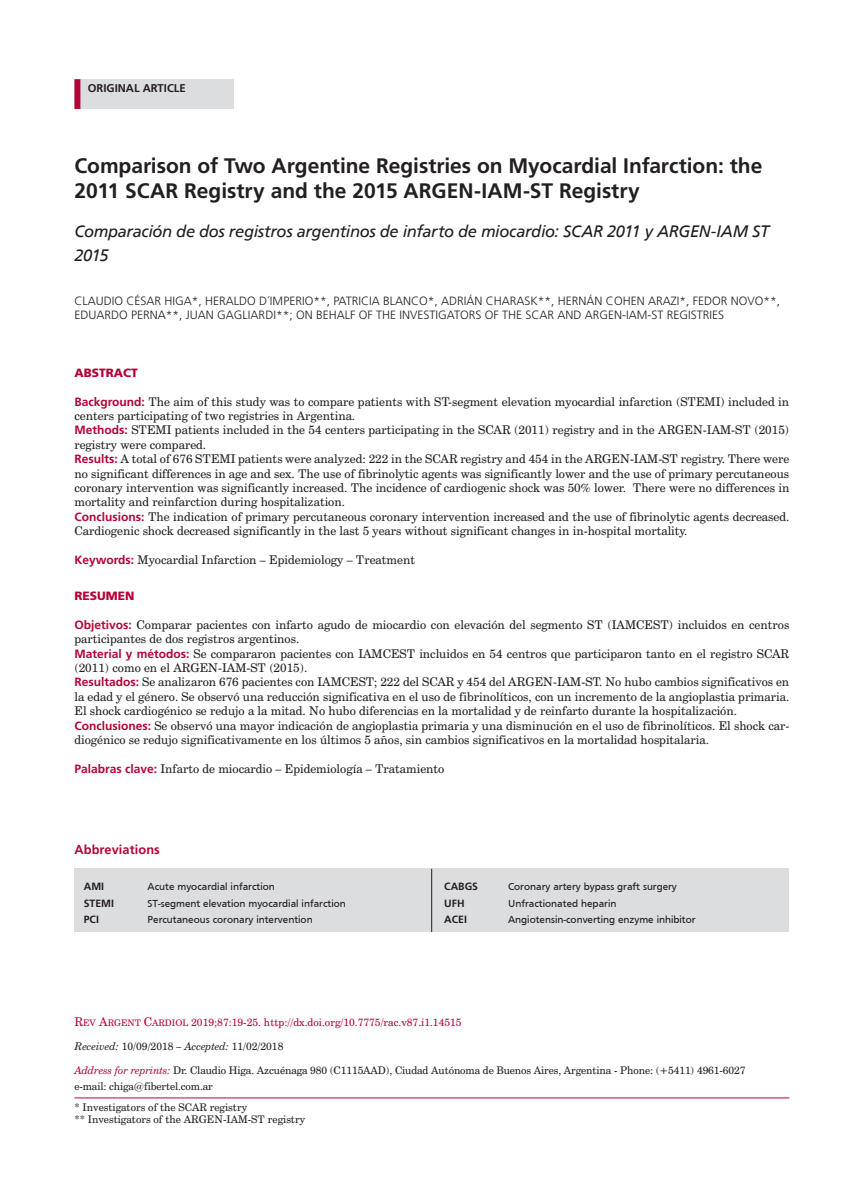
<style>
.page{position:relative;width:851px;height:1191px;background:#fff}
.page>*{position:absolute;margin:0;border:0;box-sizing:border-box;transform-origin:0 0}
.t1{font:700 21px/25.2px "Frutiger LT Std";letter-spacing:-.005em;color:#231f20}
.t2{font:italic 16.5px/24px "Frutiger";letter-spacing:-.02em;color:#231f20}
.t3{font:700 12.75px "Frutiger LT Std";letter-spacing:.01em;color:#b30437}
.t4{font:12px/14.4px "Century Schoolbook BT";color:#231f20}
.t5{font:300 12px "Frutiger LT Std";color:#231f20}
.t6{font:12px "Frutiger Black B";color:#b30437}
.t7{font:700 11.25px "Frutiger LT Std";color:#231f20}
.t8{font:10.5px/12.6px "Century Schoolbook BT";letter-spacing:-.01em;color:#231f20}
.t9{font:10.5px "Frutiger";color:#231f20}
.t10{font:10.5px "Century Schoolbook BT";color:#b30437}
.t11{font:700 10.5px "Frutiger LT Std";color:#231f20}
.s1{font-family:"Frutiger LT Std";font-weight:700;color:#b30437}
.s2{font-size:12px}
.s3{font-size:9px}
.s4{font-style:inherit}
.s5{font-style:italic}
.s6{font-style:italic;color:#b30437}
</style>
<div class="page">
<div style="left:74px;top:79px;width:160px;height:30px;background:#dcdddf"></div>
<div style="left:74px;top:79px;width:6px;height:30px;background:#b30437"></div>
<hr style="left:74px;top:1097px;width:715px;height:1px;background:#b30437">
<div style="left:74px;top:868px;width:714px;height:64px;background:#dcdddf"></div>
<hr style="left:431px;top:868px;width:1px;height:64px;background:#231f20">
<p class="t7" style="left:88px;top:81px;width:98px">ORIGINAL ARTICLE</p>
<h1 class="t1" style="left:74px;top:153px;width:689px">Comparison of Two Argentine Registries on Myocardial Infarction: the<br>2011 SCAR</h1>
<h1 class="t1" style="left:184px;top:178px;width:457px">Registry and the 2015 ARGEN -IAM-ST Registry</h1>
<h2 class="t2" style="left:74px;top:219px;width:696px">Comparación de dos registros argentinos de infarto de miocardio: SCAR 2011 y ARGEN-IAM ST<br>2015</h2>
<p class="t5" style="left:74px;top:294px;width:74px">CLAUDIO CÉSAR</p>
<p class="t5" style="left:164px;top:294px;width:56px">HIGA*, HERAL</p>
<p class="t5" style="left:239px;top:294px;width:38px">DO D´IMPERIO</p>
<p class="t5" style="left:313px;top:294px;width:27px">**, PATRI</p>
<p class="t5" style="left:361px;top:294px;width:103px">CIA BLANCO*, ADRIÁN</p>
<p class="t5" style="left:486px;top:294px;width:25px">CHARASK</p>
<p class="t5" style="left:538px;top:294px;width:36px">**, HERNÁN</p>
<p class="t5" style="left:606px;top:294px;width:51px">COHEN ARA</p>
<p class="t5" style="left:670px;top:294px;width:69px">ZI*, FEDOR NOVO</p>
<p class="t5" style="left:763px;top:294px;width:18px">**,</p>
<p class="t5" style="left:74px;top:308px;width:65px">EDUARDO PERNA</p>
<p class="t5" style="left:166px;top:308px;width:60px">**, JUAN GAGLIAR</p>
<p class="t5" style="left:265px;top:308px;width:142px">DI**; ON BEHALF OF THE INVESTIGATORS</p>
<p class="t5" style="left:484px;top:308px;width:109px">OF THE SCAR AND ARGEN</p>
<p class="t5" style="left:622px;top:308px;width:52px">-IAM-ST REGISTRIES</p>
<p class="t6" style="left:74px;top:365px;width:65px">ABSTRACT</p>
<p class="t4" style="left:74px;top:394px;width:716px"><span class="s1">Background:</span> The aim of this study was to compare patients with ST-segment elevation myocardial infarction (STEMI) included in centers participating of two registries in Argentina.<br><span class="s1">Methods:</span> STEMI patients included in the 54 centers participating in the SCAR (2011) registry and in the ARGEN-IAM-ST (2015) registry were compared.<br><span class="s1">Results:</span> A total of 676 STEMI patients were analyzed: 222 in the SCAR registry and 454 in the ARGEN-IAM-ST registry. There were no significant differences in age and sex. The use of fibrinolytic agents was significantly lower and the use of primary percutaneous coronary intervention was significantly increased. The incidence of cardiogenic shock was 50% lower. There were no differences in mortality and reinfarction during hospitalization.<br><span class="s1">Conclusions:</span> The indication of primary percutaneous coronary intervention increased and the use of fibrinolytic agents decreased.<br>Cardiogenic shock decreased significantly in the last 5 years without significant changes in in-hospital mortality.</p>
<p class="t4" style="left:74px;top:552px;width:342px"><span class="s1">Keywords:</span> Myocardial Infarction – Epidemiology – Treatment</p>
<p class="t6" style="left:74px;top:588px;width:61px">RESUMEN</p>
<p class="t4" style="left:74px;top:617px;width:716px"><span class="s1">Objetivos:</span> Comparar pacientes con infarto agudo de miocardio con elevación del segmento ST (IAMCEST) incluidos en centros participantes de dos registros argentinos.<br><span class="s1">Material y métodos:</span> Se compararon pacientes con IAMCEST incluidos en 54 centros que participaron tanto en el registro SCAR (2011) como en el ARGEN-IAM-ST (2015).<br><span class="s1">Resultados:</span> Se analizaron 676 pacientes con IAMCEST; 222 del SCAR y 454 del ARGEN-IAM-ST. No hubo cambios significativos en la edad y el género. Se observó una reducción significativa en el uso de fibrinolíticos, con un incremento de la angioplastia primaria.<br>El shock cardiogénico se redujo a la mitad. No hubo diferencias en la mortalidad y de reinfarto durante la hospitalización.<br><span class="s1">Conclusiones:</span> Se observó una mayor indicación de angioplastia primaria y una disminución en el uso de fibrinolíticos. El shock car&shy;diogénico se redujo significativamente en los últimos 5 años, sin cambios significativos en la mortalidad hospitalaria.</p>
<p class="t4" style="left:74px;top:761px;width:371px"><span class="s1">Palabras clave:</span> Infarto de miocardio – Epidemiología – Tratamiento</p>
<p class="t3" style="left:74px;top:842px;width:87px">Abbreviations</p>
<p class="t11" style="left:84px;top:880px;width:20px">AMI</p>
<p class="t9" style="left:148px;top:880px;width:129px">Acute myocardial infarction</p>
<p class="t11" style="left:84px;top:896px;width:30px">STEMI</p>
<p class="t9" style="left:148px;top:897px;width:200px">ST-segment elevation myocardial infarction</p>
<p class="t11" style="left:84px;top:913px;width:11px">PCI</p>
<p class="t9" style="left:148px;top:913px;width:166px">Percutaneous coronary intervention</p>
<p class="t11" style="left:444px;top:880px;width:32px">CABGS</p>
<p class="t9" style="left:508px;top:880px;width:170px">Coronary artery bypass graft surgery</p>
<p class="t11" style="left:444px;top:896px;width:22px">UFH</p>
<p class="t9" style="left:508px;top:897px;width:110px">Unfractionated heparin</p>
<p class="t11" style="left:444px;top:913px;width:7px">ACEI</p>
<p class="t9" style="left:508px;top:913px;width:189px">Angiotensin-converting enzyme inhibitor</p>
<p class="t10" style="left:74px;top:1015px;width:388px"><span class="s2">R</span><span class="s3">EV</span> <span class="s2">A</span><span class="s3">RGENT</span> <span class="s2">C</span><span class="s3">ARDIOL</span> <span class="s4">2019;87:19-25.</span> http://dx.doi.org/10.7775/rac.v87.i1.14515</p>
<p class="t8" style="left:74px;top:1039px;width:210px"><span class="s5">Received:</span> 10/09/2018 <span class="s5">– Accepted:</span> 11/02/2018</p>
<p class="t8" style="left:74px;top:1061px;width:672px;line-height:16.5px"><span class="s6">Address for reprints:</span> Dr. Claudio Higa. Azcuénaga 980 (C1115AAD), Ciudad Autónoma de Buenos Aires, Argentina - Phone: (+5411) 4961-6027 e-mail: chiga@fibertel.com.ar</p>
<p class="t8" style="left:74px;top:1100px;width:232px">* Investigators of the SCAR registry<br>** Investigators of the ARGEN-IAM-ST registry</p>
</div>
